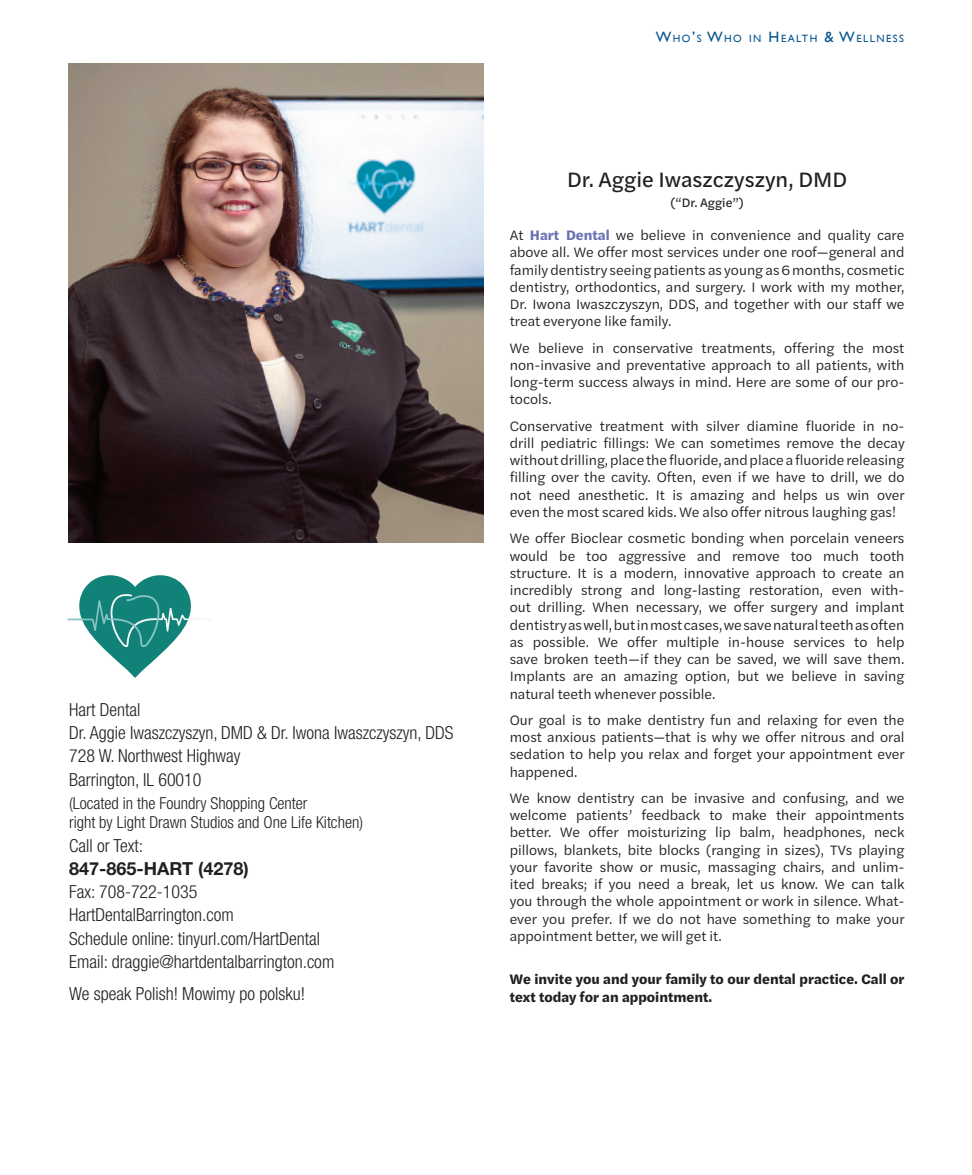
<style>
.page{position:relative;width:972px;height:1175px;background:#fff}
.page>*{position:absolute;margin:0;border:0;box-sizing:border-box;transform-origin:0 0}
.t1{font:21.75px "Halyard Text";color:#231f20}
.t2{font:300 condensed 18px "Helvetica Neue LT Std";color:#231f20}
.t3{font:700 18px "Helvetica Neue LT Std";color:#231f20}
.t4{font:300 condensed 16.5px "Helvetica Neue LT Std";color:#231f20}
.t5{font:14.25px/17.2px "Halyard Text";color:#231f20;text-align:justify}
.t6{font:700 14.25px/17.2px "Halyard Text";color:#231f20}
.t7{font:12.75px "Halyard Text";color:#231f20}
.t8{font:10.5px "Gill Sans";letter-spacing:.145em;color:#04538d}
.s1{font-size:15px}
.s2{font-weight:700;color:#6972b3}
</style>
<div class="page">
<svg style="left:68px;top:575px;width:143px;height:103px"></svg>
<img style="left:68px;top:64px;width:416px;height:478px">
<p class="t2" style="left:69px;top:699px;width:73px">Hart Dental</p>
<p class="t2" style="left:69px;top:722px;width:386px">Dr. Aggie Iwaszczyszyn, DMD &amp; Dr. Iwona Iwaszczyszyn, DDS</p>
<p class="t2" style="left:69px;top:745px;width:173px">728 W. Northwest Highway</p>
<p class="t2" style="left:69px;top:769px;width:134px">Barrington, IL 60010</p>
<p class="t4" style="left:69px;top:793px;width:240px">(Located in the Foundry Shopping Center</p>
<p class="t4" style="left:69px;top:813px;width:295px">right by Light Drawn Studios and One Life Kitchen)</p>
<p class="t2" style="left:69px;top:835px;width:75px">Call or Text:</p>
<p class="t3" style="left:69px;top:857px;width:181px">847-865-HART (4278)</p>
<p class="t2" style="left:69px;top:881px;width:130px">Fax: 708-722-1035</p>
<p class="t2" style="left:69px;top:904px;width:166px">HartDentalBarrington.com</p>
<p class="t2" style="left:69px;top:928px;width:253px">Schedule online: tinyurl.com/HartDental</p>
<p class="t2" style="left:69px;top:951px;width:267px">Email: draggie@hartdentalbarrington.com</p>
<p class="t2" style="left:69px;top:983px;width:238px">We speak Polish! Mowimy po polsku!</p>
<p class="t8" style="left:656px;top:32px;width:250px"><span class="s1">W</span>HO<span class="s1">’</span>S <span class="s1">W</span>HO IN <span class="s1">H</span> EALTH <span class="s1">&amp; W</span>ELLNESS</p>
<p class="t1" style="left:567px;top:164px;width:281px">Dr. Aggie Iwaszczyszyn, DMD</p>
<p class="t7" style="left:670px;top:193px;width:75px">(“Dr. Aggie”)</p>
<p class="t5" style="left:510px;top:226px;width:396px">At <span class="s2">Hart Dental</span> we believe in convenience and quality care above all. We offer most services under one roof—general and family dentistry seeing patients as young as 6 months, cosmetic dentistry, orthodontics, and surgery. I work with my mother, Dr. Iwona Iwaszczyszyn, DDS, and together with our staff we treat everyone like family.</p>
<p class="t5" style="left:510px;top:338px;width:396px">We believe in conservative treatments, offering the most non-invasive and preventative approach to all patients, with long-term success always in mind. Here are some of our pro&shy;tocols.</p>
<p class="t5" style="left:510px;top:416px;width:397px">Conservative treatment with silver diamine fluoride in no&shy;drill pediatric fillings: We can sometimes remove the decay without drilling, place the fluoride, and place a fluoride releasing filling over the cavity. Often, even if we have to drill, we do not need anesthetic. It is amazing and helps us win over even the most scared kids. We also offer nitrous laughing gas!</p>
<p class="t5" style="left:510px;top:529px;width:396px">We offer Bioclear cosmetic bonding when porcelain veneers would be too aggressive and remove too much tooth structure. It is a modern, innovative approach to create an incredibly strong and long-lasting restoration, even with&shy;out drilling. When necessary, we offer surgery and implant dentistry as well, but in most cases, we save natural teeth as often as possible. We offer multiple in-house services to help save broken teeth—if they can be saved, we will save them.<br>Implants are an amazing option, but we believe in saving natural teeth whenever possible.</p>
<p class="t5" style="left:510px;top:710px;width:397px">Our goal is to make dentistry fun and relaxing for even the most anxious patients—that is why we offer nitrous and oral sedation to help you relax and forget your appointment ever happened.</p>
<p class="t5" style="left:510px;top:788px;width:397px">We know dentistry can be invasive and confusing, and we welcome patients’ feedback to make their appointments better. We offer moisturizing lip balm, headphones, neck pillows, blankets, bite blocks (ranging in sizes), TVs playing your favorite show or music, massaging chairs, and unlim&shy;ited breaks; if you need a break, let us know. We can talk you through the whole appointment or work in silence. What&shy;ever you prefer. If we do not have something to make your appointment better, we will get it.</p>
<p class="t6" style="left:510px;top:970px;width:396px">We invite you and your family to our dental practice. Call or text today for an appointment.</p>
</div>
